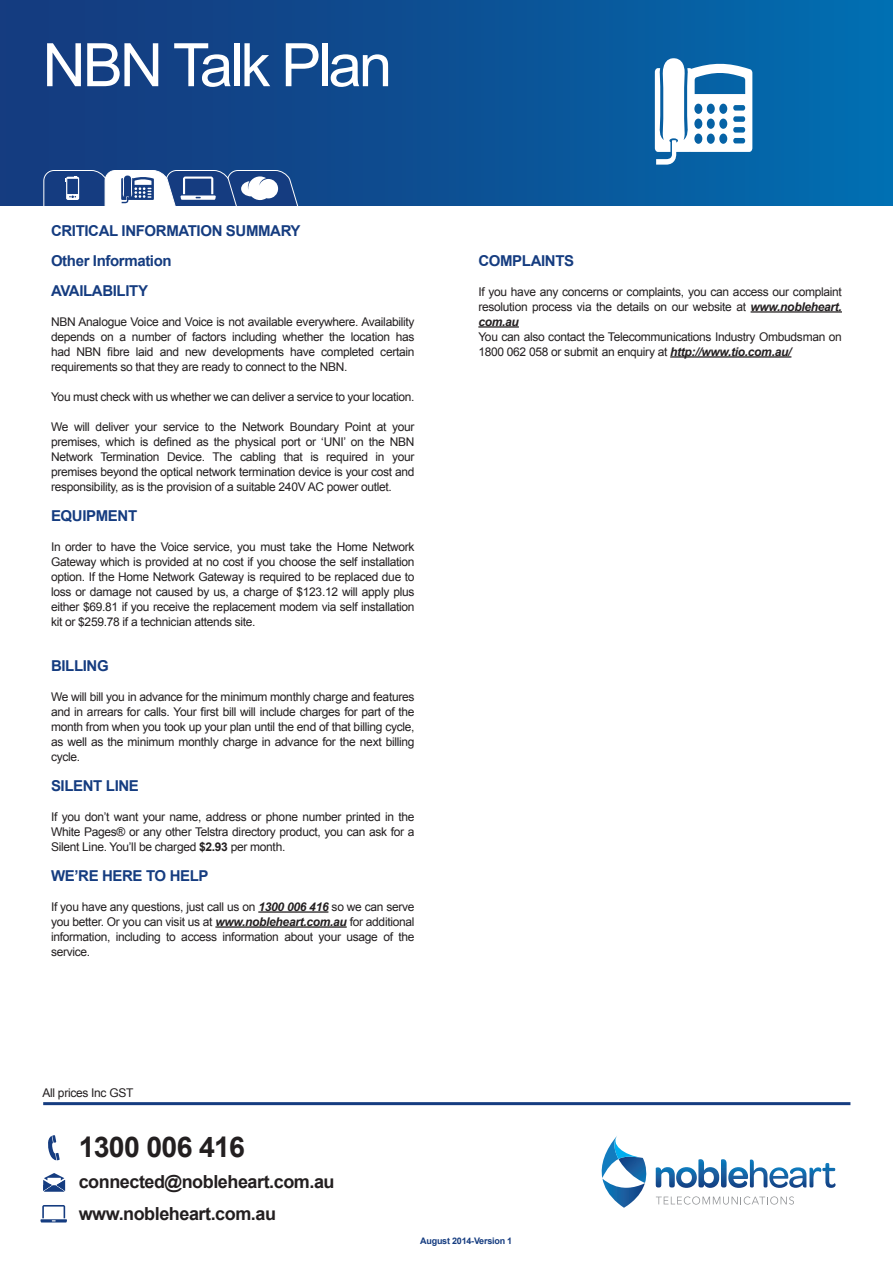
<style>
.page{position:relative;width:893px;height:1263px;background:#fff}
.page>*{position:absolute;margin:0;border:0;box-sizing:border-box;transform-origin:0 0}
.t1{font:60px "Arial";letter-spacing:-.05em;color:#fff}
.t2{font:700 28.5px "Arial";letter-spacing:-.025em;color:#231f20}
.t3{font:700 18px/32.1px "Arial";letter-spacing:-.025em;color:#231f20}
.t4{font:700 15px/30px "Arial";letter-spacing:-.025em;color:#153c80}
.t5{font:12px/15px "Arial";letter-spacing:-.025em;color:#231f20;text-align:justify}
.t6{font:700 9px "Arial";letter-spacing:-.025em;color:#153c80}
.s1{font-weight:700}
.s2{font-weight:700;font-style:italic}
</style>
<div class="page">
<svg style="left:48px;top:1135px;width:12px;height:25px"></svg>
<svg style="left:43px;top:1173px;width:22px;height:18px"></svg>
<hr style="left:40px;top:1219px;width:27px;height:3px;background:#153c80">
<svg style="left:42px;top:1205px;width:23px;height:16px"></svg>
<hr style="left:43px;top:1102px;width:807px;height:3px;background:#153c80">
<div style="left:0;top:0;width:893px;height:207px;background:linear-gradient(to right,#16367a,#026db0)"></div>
<svg style="left:656px;top:1159px;width:180px;height:29px"></svg>
<svg style="left:656px;top:1196px;width:138px;height:8px"></svg>
<svg style="left:602px;top:1136px;width:45px;height:72px"></svg>
<svg style="left:655px;top:58px;width:97px;height:107px"></svg>
<svg style="left:43px;top:170px;width:256px;height:37px"></svg>
<hr style="left:258px;top:911px;width:70px;height:2px;background:#231f20">
<hr style="left:215px;top:926px;width:132px;height:2px;background:#231f20">
<hr style="left:751px;top:311px;width:91px;height:2px;background:#231f20">
<hr style="left:478px;top:326px;width:41px;height:2px;background:#231f20">
<hr style="left:670px;top:356px;width:121px;height:2px;background:#231f20">
<h1 class="t1" style="left:43px;top:26px;width:351px">NBN Talk Plan</h1>
<p class="t4" style="left:51px;top:216px;width:251px">CRITICAL INFORMATION SUMMARY<br>Other Information<br>AVAILABILITY</p>
<p class="t5" style="left:51px;top:314px;width:365px">NBN Analogue Voice and Voice is not available everywhere. Availability depends on a number of factors including whether the location has had NBN fibre laid and new developments have completed certain requirements so that they are ready to connect to the NBN.</p>
<p class="t5" style="left:51px;top:389px;width:365px">You must check with us whether we can deliver a service to your location.</p>
<p class="t5" style="left:51px;top:419px;width:365px">We will deliver your service to the Network Boundary Point at your premises, which is defined as the physical port or ‘UNI’ on the NBN Network Termination Device. The cabling that is required in your premises beyond the optical network termination device is your cost and responsibility, as is the provision of a suitable 240V AC power outlet.</p>
<p class="t4" style="left:51px;top:501px;width:88px">EQUIPMENT</p>
<p class="t5" style="left:51px;top:539px;width:365px">In order to have the Voice service, you must take the Home Network Gateway which is provided at no cost if you choose the self installation option. If the Home Network Gateway is required to be replaced due to loss or damage not caused by us, a charge of $123.12 will apply plus either $69.81 if you receive the replacement modem via self installation kit or $259.78 if a technician attends site.</p>
<p class="t4" style="left:51px;top:651px;width:59px">BILLING</p>
<p class="t5" style="left:51px;top:689px;width:365px">We will bill you in advance for the minimum monthly charge and features and in arrears for calls. Your first bill will include charges for part of the month from when you took up your plan until the end of that billing cycle, as well as the minimum monthly charge in advance for the next billing cycle.</p>
<p class="t4" style="left:51px;top:771px;width:89px">SILENT LINE</p>
<p class="t5" style="left:51px;top:809px;width:365px">If you don’t want your name, address or phone number printed in the White Pages® or any other Telstra directory product, you can ask for a Silent Line. You’ll be charged <span class="s1">$2.93</span> per month.</p>
<p class="t4" style="left:51px;top:861px;width:159px">WE’RE HERE TO HELP</p>
<p class="t5" style="left:51px;top:899px;width:365px">If you have any questions, just call us on <span class="s2">1300 006 416</span> so we can serve you better. Or you can visit us at <span class="s2">www.nobleheart.com.au</span> for additional information, including to access information about your usage of the service.</p>
<p class="t5" style="left:43px;top:1086px;width:92px">All prices Inc GST</p>
<h2 class="t2" style="left:79px;top:1128px;width:168px">1300 006 416</h2>
<h3 class="t3" style="left:79px;top:1166px;width:257px">connected@nobleheart.com.au www.nobleheart.com.au</h3>
<p class="t4" style="left:478px;top:246px;width:97px">COMPLAINTS</p>
<p class="t5" style="left:478px;top:284px;width:365px">If you have any concerns or complaints, you can access our complaint resolution process via the details on our website at <span class="s2">www.nobleheart. com.au</span></p>
<p class="t5" style="left:478px;top:329px;width:365px">You can also contact the Telecommunications Industry Ombudsman on<br>1800 062 058 or submit an enquiry at <span class="s2">http://www.tio.com.au/</span></p>
<p class="t6" style="left:420px;top:1234px;width:94px">August 2014-Version 1</p>
</div>
